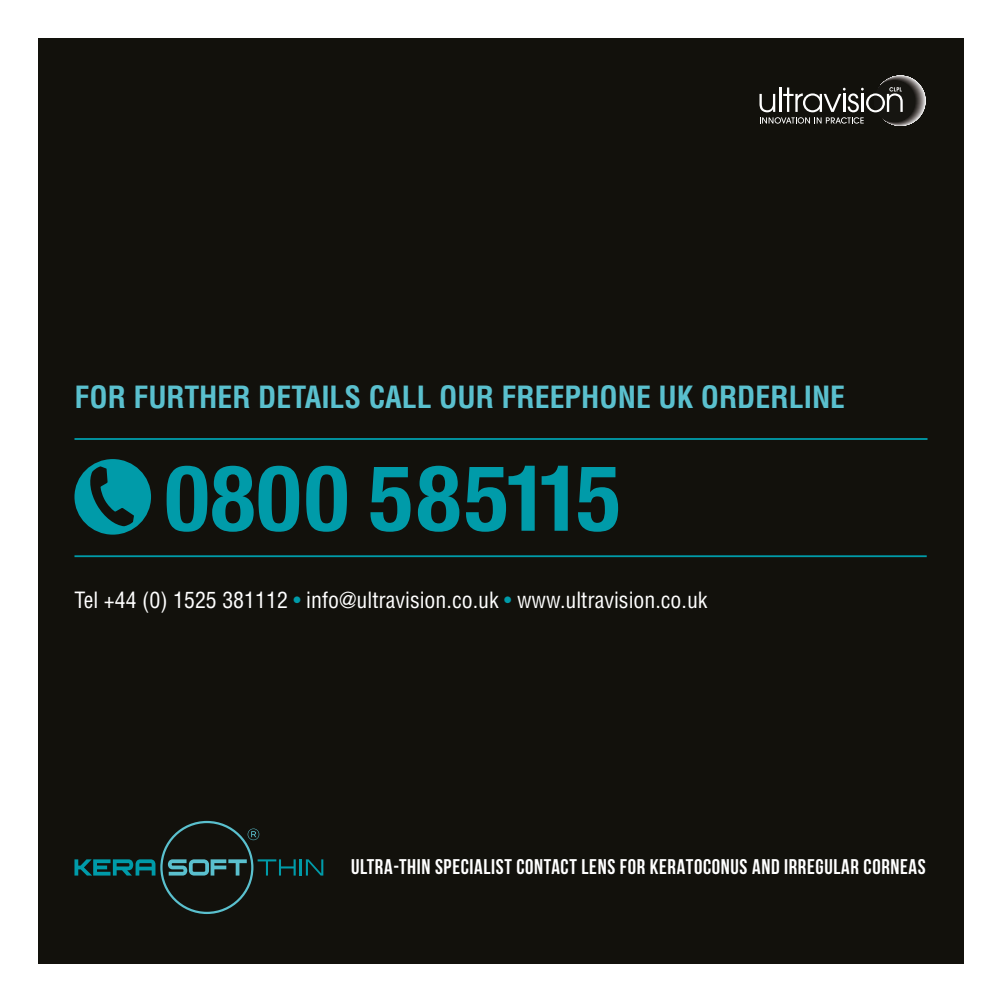
<style>
.page{position:relative;width:1002px;height:1002px;background:#fff}
.page>*{position:absolute;margin:0;border:0;box-sizing:border-box;transform-origin:0 0}
.t1{font:700 condensed 91.8px "Helvetica Neue";letter-spacing:.02em;color:#009ba9}
.t2{font:700 condensed 29.93px "Helvetica";color:#5ac0ce}
.t3{font:condensed 21.82px "Helvetica";color:#fff}
.t4{font:700 21.15px "Bebas Neue";letter-spacing:.03em;color:#fff}
.s1{color:#009ba9}
</style>
<div class="page">
<div style="left:38px;top:38px;width:925px;height:925px;background:#12110c"></div>
<hr style="left:74px;top:438px;width:853px;height:2px;background:#009ba9">
<hr style="left:74px;top:555px;width:852px;height:2px;background:#009ba9">
<svg style="left:74px;top:459px;width:77px;height:75px"></svg>
<div style="left:874px;top:79px;width:45px;height:44px;background:#484340;border-radius:50%"></div>
<div style="left:874px;top:79px;width:44px;height:44px;background:#3c3836;border-radius:50%"></div>
<div style="left:874px;top:79px;width:43px;height:44px;background:#2f2c29;border-radius:50%"></div>
<div style="left:874px;top:80px;width:43px;height:43px;background:#302d2a;border-radius:50%"></div>
<div style="left:874px;top:80px;width:43px;height:42px;background:#272422;border-radius:50%"></div>
<div style="left:874px;top:80px;width:42px;height:42px;background:#1b1915;border-radius:50%"></div>
<div style="left:874px;top:80px;width:41px;height:42px;background:#161511;border-radius:50%"></div>
<div style="left:874px;top:81px;width:40px;height:41px;background:#1a1815;border-radius:50%"></div>
<div style="left:874px;top:81px;width:40px;height:40px;background:#161511;border-radius:50%"></div>
<svg style="left:759px;top:87px;width:143px;height:37px"></svg>
<svg style="left:74px;top:820px;width:249px;height:93px"></svg>
<h2 class="t2" style="left:74px;top:378px;width:772px">FOR FURTHER DETAILS CALL OUR FREEPHONE UK ORDERLINE</h2>
<h1 class="t1" style="left:165px;top:422px;width:457px">0800 585115</h1>
<p class="t3" style="left:74px;top:586px;width:634px">Tel +44 (0) 1525 381112 <span class="s1">•</span> info@ultravision.co.uk <span class="s1">•</span> www.ultravision.co.uk</p>
<p class="t4" style="left:351px;top:855px;width:576px">ULTRA-THIN SPECIALIST CONTACT LENS FOR KERATOCONUS AND IRREGULAR CORNEAS</p>
</div>
